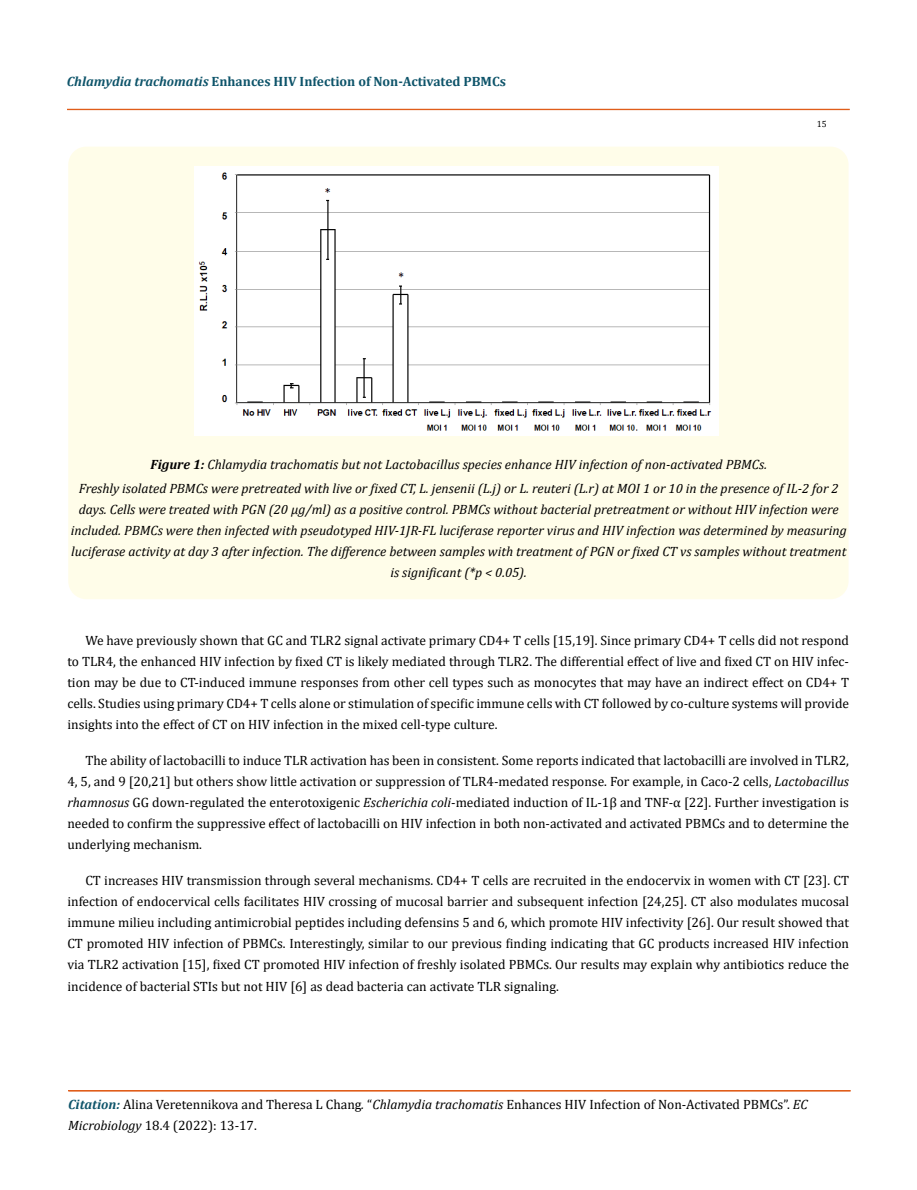
<style>
.page{position:relative;width:917px;height:1190px;background:#fff}
.page>*{position:absolute;margin:0;border:0;box-sizing:border-box;transform-origin:0 0}
.t1{font:13.5px/21px "Cambria";color:#000;text-align:justify}
.t2{font:italic 13.5px/21px "Cambria";color:#000;text-align:center}
.t3{font:700 13.5px "Cambria";color:#0e546a}
.t4{font:9px "Cambria";color:#000}
.s1{font-style:italic}
.s2{font-weight:700}
.s3{font-weight:700;font-style:italic;color:#0e546a}
</style>
<div class="page">
<div style="left:67px;top:109px;width:782px;height:1px;border:1px solid #e05d1a"></div>
<div style="left:68px;top:1090px;width:782px;height:1px;border:1px solid #e05d1a"></div>
<div style="left:68px;top:147px;width:780px;height:452px;background:#fffde9;border-radius:18px"></div>
<img style="left:195px;top:167px;width:523px;height:268px">
<p class="t3" style="left:67px;top:72px;width:440px"><span class="s1">Chlamydia trachomatis</span> Enhances HIV Infection of Non-Activated PBMCs</p>
<p class="t4" style="left:816px;top:118px;width:11px">15</p>
<p class="t2" style="left:79px;top:452px;width:761px;line-height:24px"><span class="s2">Figure 1:</span> Chlamydia trachomatis but not Lactobacillus species enhance HIV infection of non-activated PBMCs.<br>Freshly isolated PBMCs were pretreated with live or fixed CT, L. jensenii (L.j) or L. reuteri (L.r) at MOI 1 or 10 in the presence of IL-2 for 2</p>
<p class="t2" style="left:71px;top:499px;width:777px">days. Cells were treated with PGN (20 μg/ml) as a positive control. PBMCs without bacterial pretreatment or without HIV infection were included. PBMCs were then infected with pseudotyped HIV-1JR-FL luciferase reporter virus and HIV infection was determined by measuring luciferase activity at day 3 after infection. The difference between samples with treatment of PGN or fixed CT vs samples without treatment is significant (*p &lt; 0.05).</p>
<p class="t1" style="left:67px;top:630px;width:783px;text-indent:18px">We have previously shown that GC and TLR2 signal activate primary CD4+ T cells [15,19]. Since primary CD4+ T cells did not respond to TLR4, the enhanced HIV infection by fixed CT is likely mediated through TLR2. The differential effect of live and fixed CT on HIV infec&shy;tion may be due to CT-induced immune responses from other cell types such as monocytes that may have an indirect effect on CD4+ T cells. Studies using primary CD4+ T cells alone or stimulation of specific immune cells with CT followed by co-culture systems will provide insights into the effect of CT on HIV infection in the mixed cell-type culture.</p>
<p class="t1" style="left:67px;top:750px;width:783px;text-indent:18px">The ability of lactobacilli to induce TLR activation has been in consistent. Some reports indicated that lactobacilli are involved in TLR2, 4, 5, and 9 [20,21] but others show little activation or suppression of TLR4-medated response. For example, in Caco-2 cells, <span class="s1">Lactobacillus rhamnosus</span> GG down-regulated the enterotoxigenic <span class="s1">Escherichia coli</span>-mediated induction of IL-1β and TNF-α [22]. Further investigation is needed to confirm the suppressive effect of lactobacilli on HIV infection in both non-activated and activated PBMCs and to determine the underlying mechanism.</p>
<p class="t1" style="left:67px;top:870px;width:783px;text-indent:18px">CT increases HIV transmission through several mechanisms. CD4+ T cells are recruited in the endocervix in women with CT [23]. CT infection of endocervical cells facilitates HIV crossing of mucosal barrier and subsequent infection [24,25]. CT also modulates mucosal immune milieu including antimicrobial peptides including defensins 5 and 6, which promote HIV infectivity [26]. Our result showed that CT promoted HIV infection of PBMCs. Interestingly, similar to our previous finding indicating that GC products increased HIV infection via TLR2 activation [15], fixed CT promoted HIV infection of freshly isolated PBMCs. Our results may explain why antibiotics reduce the incidence of bacterial STIs but not HIV [6] as dead bacteria can activate TLR signaling.</p>
<p class="t1" style="left:68px;top:1094px;width:741px"><span class="s3">Citation:</span> Alina Veretennikova and Theresa L Chang<span class="s1">.</span> “<span class="s1">Chlamydia trachomatis</span> Enhances HIV Infection of Non-Activated PBMCs”. <span class="s1">EC<br>Microbiology</span> 18.4 (2022): 13-17.</p>
</div>
